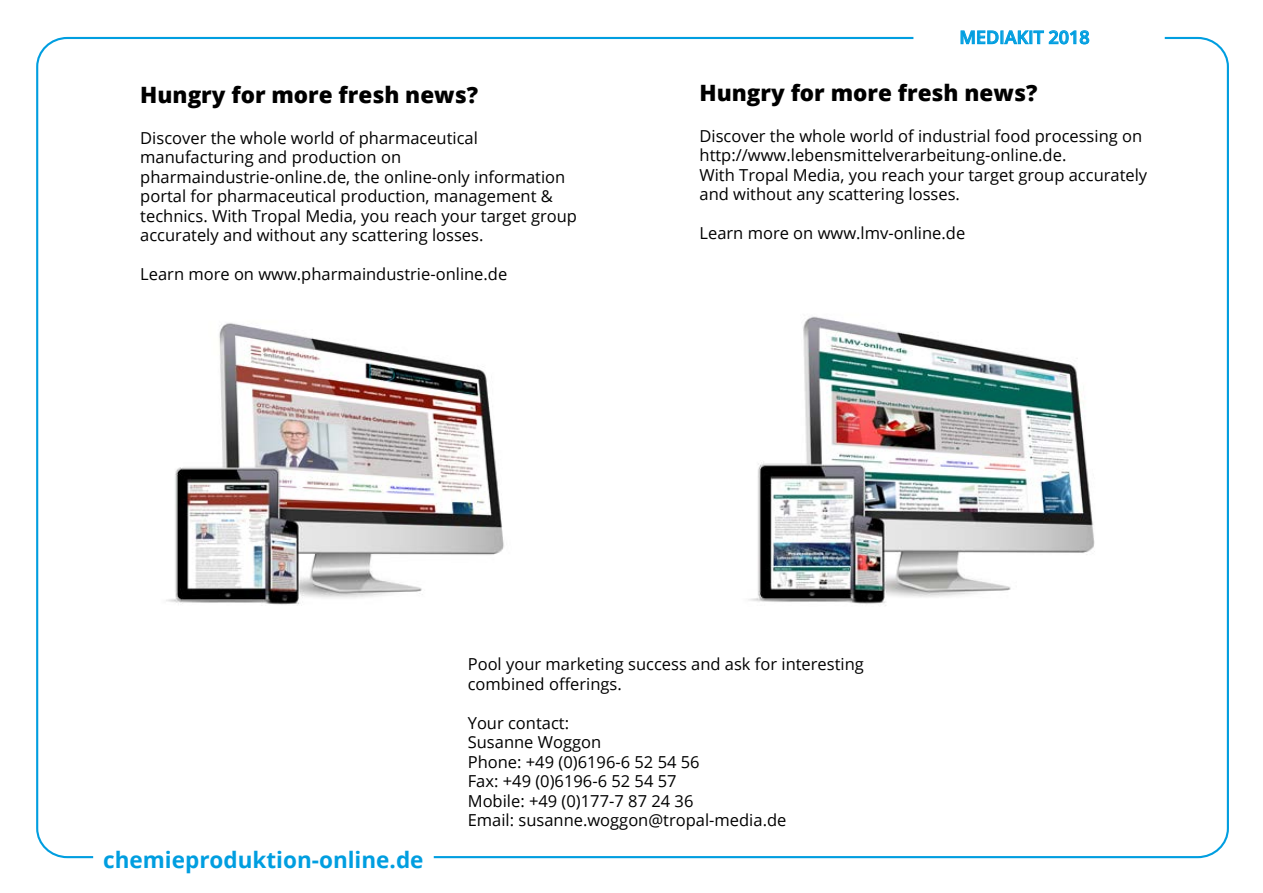
<style>
.page{position:relative;width:1263px;height:893px;background:#fff}
.page>*{position:absolute;margin:0;border:0;box-sizing:border-box;transform-origin:0 0}
.t1{font:800 22.5px "Open Sans";color:#000}
.t2{font:700 22.5px "Open Sans";color:#009ee0}
.t3{font:600 18px "Open Sans";color:#009ee0}
.t4{font:16.5px/19.5px "Open Sans";color:#000}
</style>
<div class="page">
<svg style="left:913px;top:30px;width:252px;height:15px"></svg>
<img style="left:166px;top:323px;width:338px;height:282px">
<img style="left:748px;top:316px;width:347px;height:290px">
<h1 class="t1" style="left:140px;top:78px;width:339px">Hungry for more fresh news?</h1>
<p class="t4" style="left:140px;top:128px;width:438px">Discover the whole world of pharmaceutical manufacturing and production on pharmaindustrie-online.de, the online-only information portal for pharmaceutical production, management &amp; technics. With Tropal Media, you reach your target group accurately and without any scattering losses.</p>
<p class="t4" style="left:140px;top:264px;width:369px">Learn more on www.pharmaindustrie-online.de</p>
<p class="t3" style="left:959px;top:25px;width:132px">MEDIAKIT 2018</p>
<h1 class="t1" style="left:699px;top:76px;width:339px">Hungry for more fresh news?</h1>
<p class="t4" style="left:699px;top:126px;width:449px">Discover the whole world of industrial food processing on http://www.lebensmittelverarbeitung-online.de.<br>With Tropal Media, you reach your target group accurately and without any scattering losses.</p>
<p class="t4" style="left:699px;top:223px;width:267px">Learn more on www.lmv-online.de</p>
<h1 class="t2" style="left:103px;top:844px;width:322px">chemieproduktion-online.de</h1>
<p class="t4" style="left:468px;top:654px;width:398px">Pool your marketing success and ask for interesting combined offerings.</p>
<p class="t4" style="left:468px;top:712px;width:320px">Your contact:<br>Susanne Woggon<br>Phone: +49 (0)6196-6 52 54 56<br>Fax: +49 (0)6196-6 52 54 57<br>Mobile: +49 (0)177-7 87 24 36<br>Email: susanne.woggon@tropal-media.de</p>
</div>
